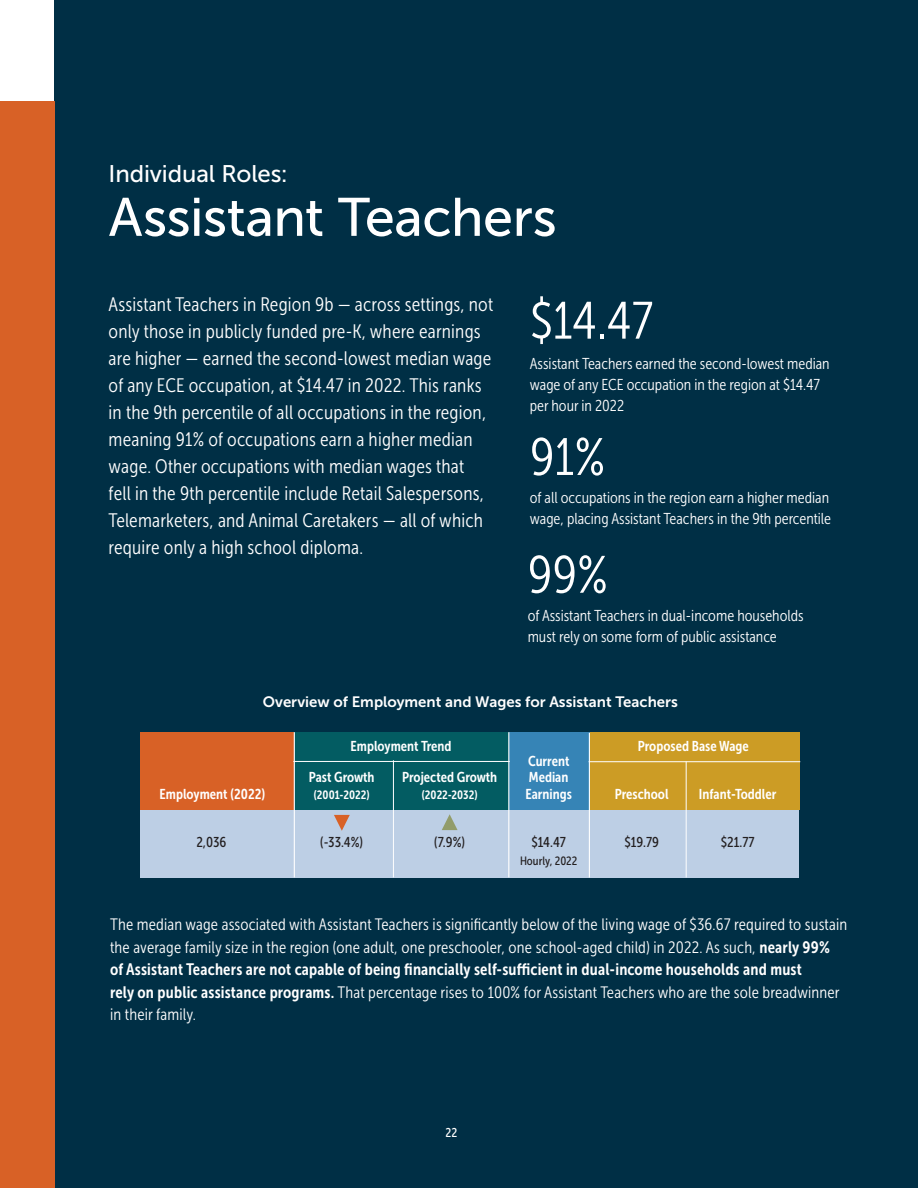
<style>
.page{position:relative;width:918px;height:1188px;background:#fff}
.page>*{position:absolute;margin:0;border:0;box-sizing:border-box;transform-origin:0 0}
.t1{font:54px "Museo Sans 500";letter-spacing:-.01em;color:#fff}
.t2{font:52.5px "Museo Sans Cond 300";color:#fff}
.t3{font:24px "Museo Sans 500";letter-spacing:-.005em;color:#fff}
.t4{font:19.5px/27px "Museo Sans Cond 300";letter-spacing:.01em;color:#fff}
.t5{font:16.5px/22.5px "Museo Sans Cond 300";letter-spacing:.01em;color:#fff}
.t6{font:15.75px/21px "Museo Sans Cond 300";color:#fff}
.t7{font:15px "Museo Sans 700";color:#fff}
.t8{font:14.25px "Museo Sans Cond 700";color:#fff}
.t9{font:14.25px "Museo Sans Cond 500";color:#231f20}
.t10{font:12.75px "Museo Sans Cond 500";color:#fff}
.t11{font:12px "Museo Sans Cond 700";color:#fff}
.t12{font:12px "Museo Sans Cond 500";color:#231f20}
.s1{font-family:"Museo Sans Cond 700"}
</style>
<div class="page">
<div style="left:55px;top:0;width:863px;height:1188px;background:#002f45"></div>
<div style="left:140px;top:782px;width:659px;height:95px;background:#bdcfe5"></div>
<div style="left:566px;top:732px;width:233px;height:78px;background:#cc9c25"></div>
<div style="left:507px;top:732px;width:83px;height:78px;background:#3684b6"></div>
<div style="left:294px;top:732px;width:215px;height:78px;background:#035c62"></div>
<div style="left:140px;top:732px;width:154px;height:78px;background:#d86126"></div>
<hr style="left:293px;top:761px;width:217px;height:1px;background:#fff">
<hr style="left:508px;top:732px;width:1px;height:145px;background:#fff">
<hr style="left:589px;top:733px;width:1px;height:144px;background:#fff">
<hr style="left:393px;top:760px;width:1px;height:117px;background:#fff">
<hr style="left:589px;top:761px;width:211px;height:1px;background:#fff">
<hr style="left:686px;top:761px;width:1px;height:116px;background:#fff">
<hr style="left:294px;top:732px;width:1px;height:145px;background:#fff">
<svg style="left:334px;top:815px;width:16px;height:16px"></svg>
<svg style="left:442px;top:814px;width:16px;height:16px"></svg>
<hr style="left:917px;top:0;width:1px;height:79px;background:#d86126">
<div style="left:0;top:102px;width:55px;height:1086px;background:#d86126"></div>
<p class="t3" style="left:109px;top:160px;width:181px">Individual Roles:</p>
<p class="t1" style="left:109px;top:188px;width:450px">Assistant Teachers</p>
<p class="t4" style="left:109px;top:291px;width:386px">Assistant Teachers in Region 9b — across settings, not only those in publicly funded pre-K, where earnings are higher — earned the second-lowest median wage of any ECE occupation, at $14.47 in 2022. This ranks in the 9th percentile of all occupations in the region, meaning 91% of occupations earn a higher median wage. Other occupations with median wages that<br>fell in the 9th percentile include Retail Salespersons, Telemarketers, and Animal Caretakers — all of which require only a high school diploma.</p>
<p class="t2" style="left:530px;top:292px;width:125px">$14.47</p>
<p class="t6" style="left:530px;top:353px;width:301px">Assistant Teachers earned the second-lowest median wage of any ECE occupation in the region at $14.47 per hour in 2022</p>
<p class="t2" style="left:530px;top:429px;width:77px">91%</p>
<p class="t6" style="left:530px;top:487px;width:303px">of all occupations in the region earn a higher median wage, placing Assistant Teachers in the 9th percentile</p>
<p class="t2" style="left:528px;top:546px;width:82px">99%</p>
<p class="t6" style="left:528px;top:605px;width:277px">of Assistant Teachers in dual-income households must rely on some form of public assistance</p>
<p class="t7" style="left:263px;top:694px;width:416px">Overview of Employment and Wages for Assistant Teachers</p>
<p class="t8" style="left:351px;top:738px;width:102px">Employment Trend</p>
<p class="t8" style="left:528px;top:753px;width:43px">Current</p>
<p class="t8" style="left:309px;top:769px;width:67px">Past Growth</p>
<p class="t8" style="left:402px;top:769px;width:97px">Projected Growth</p>
<p class="t8" style="left:529px;top:769px;width:41px">Median</p>
<p class="t8" style="left:638px;top:738px;width:113px">Proposed Base Wage</p>
<p class="t8" style="left:160px;top:786px;width:107px">Employment (2022)</p>
<p class="t11" style="left:314px;top:788px;width:57px">(2001-2022)</p>
<p class="t11" style="left:422px;top:788px;width:57px">(2022-2032)</p>
<p class="t8" style="left:525px;top:786px;width:48px">Earnings</p>
<p class="t8" style="left:615px;top:786px;width:55px">Preschool</p>
<p class="t8" style="left:699px;top:786px;width:79px">Infant-Toddler</p>
<p class="t9" style="left:196px;top:834px;width:32px">2,036</p>
<p class="t9" style="left:320px;top:834px;width:44px">(-33.4%)</p>
<p class="t9" style="left:434px;top:834px;width:32px">(7.9%)</p>
<p class="t9" style="left:531px;top:834px;width:36px">$14.47</p>
<p class="t9" style="left:624px;top:834px;width:36px">$19.79</p>
<p class="t9" style="left:721px;top:834px;width:35px">$21.77</p>
<p class="t12" style="left:520px;top:854px;width:59px">Hourly, 2022</p>
<p class="t5" style="left:110px;top:914px;width:739px">The median wage associated with Assistant Teachers is significantly below of the living wage of $36.67 required to sustain the average family size in the region (one adult, one preschooler, one school-aged child) in 2022. As such, <span class="s1">nearly 99% of Assistant Teachers are not capable of being financially self-sufficient in dual-income households and must<br>rely on public assistance programs.</span> That percentage rises to 100% for Assistant Teachers who are the sole breadwinner in their family.</p>
<p class="t10" style="left:446px;top:1126px;width:13px">22</p>
</div>
